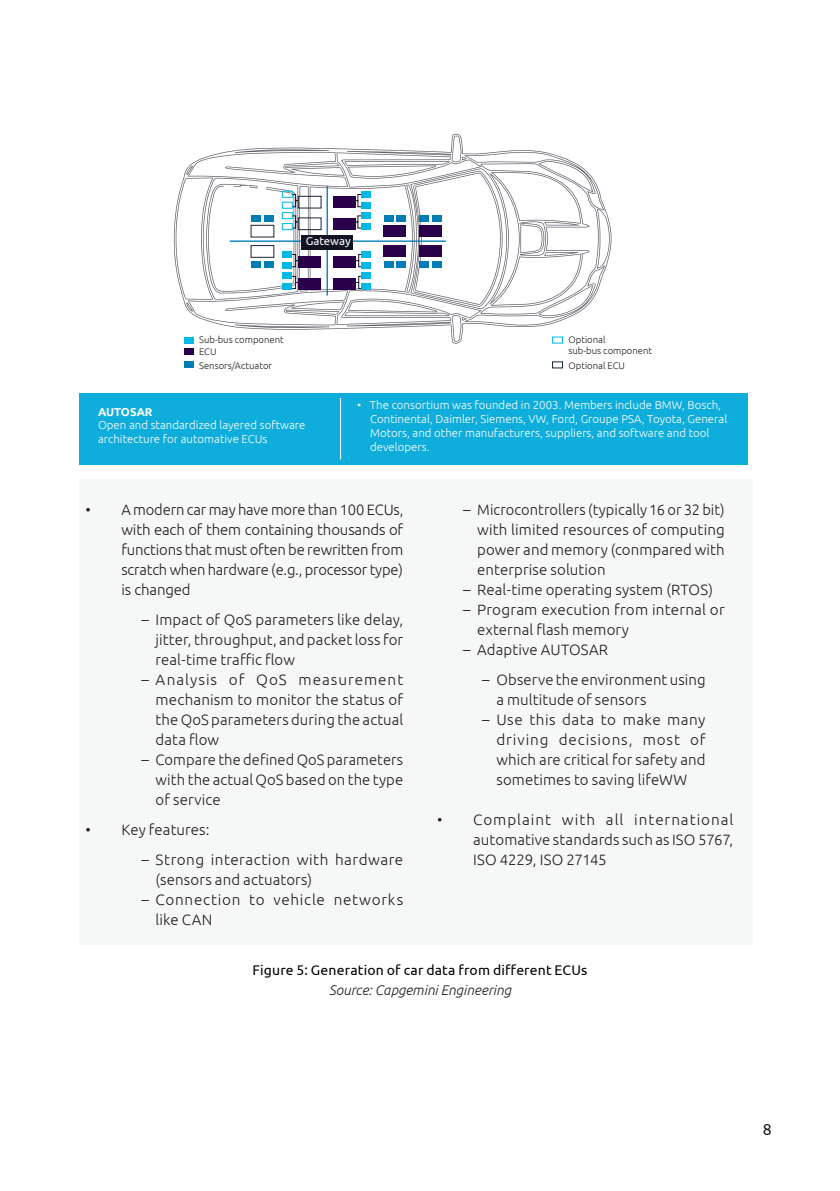
<style>
.page{position:relative;width:840px;height:1191px;background:#fff}
.page>*{position:absolute;margin:0;border:0;box-sizing:border-box;transform-origin:0 0}
.t1{font:16px "Ubuntu";color:#231f20}
.t2{font:300 15px/20px "Ubuntu";letter-spacing:.01em;color:#231f20;text-align:justify}
.t3{font:300 15px/20px "Ubuntu";letter-spacing:.045em;color:#231f20}
.t4{font:14px "Ubuntu";letter-spacing:.01em;color:#040503}
.t5{font:italic 300 14px "Ubuntu";color:#231f20}
.t6{font:300 11.4px/13.8px "Ubuntu";color:#fff}
.t7{font:11.4px "Ubuntu";color:#fff}
.t8{font:700 11.4px "Ubuntu";color:#fff}
.t9{font:300 9.4px/10.4px "Ubuntu";color:#231f20}
</style>
<div class="page">
<div style="left:79px;top:479px;width:673px;height:466px;background:#f6f7f7"></div>
<div style="left:184px;top:349px;width:10px;height:6px;background:#2a004a"></div>
<div style="left:184px;top:362px;width:10px;height:6px;background:#007cb6"></div>
<svg style="left:175px;top:136px;width:434px;height:206px"></svg>
<div style="left:282px;top:191px;width:10px;height:7px;border:1px solid #00b9e7"></div>
<div style="left:282px;top:212px;width:10px;height:7px;border:1px solid #00b9e7"></div>
<div style="left:282px;top:251px;width:10px;height:6px;background:#00b9e7"></div>
<div style="left:282px;top:262px;width:10px;height:6px;background:#00b9e7"></div>
<div style="left:298px;top:278px;width:23px;height:12px;background:#2a004a"></div>
<div style="left:282px;top:273px;width:10px;height:6px;background:#00b9e7"></div>
<div style="left:282px;top:284px;width:10px;height:6px;background:#00b9e7"></div>
<div style="left:361px;top:251px;width:10px;height:6px;background:#00b9e7"></div>
<div style="left:361px;top:262px;width:10px;height:6px;background:#00b9e7"></div>
<div style="left:361px;top:273px;width:10px;height:6px;background:#00b9e7"></div>
<div style="left:361px;top:284px;width:10px;height:6px;background:#00b9e7"></div>
<div style="left:361px;top:191px;width:10px;height:6px;background:#00b9e7"></div>
<div style="left:361px;top:202px;width:10px;height:6px;background:#00b9e7"></div>
<div style="left:361px;top:213px;width:10px;height:6px;background:#00b9e7"></div>
<div style="left:361px;top:223px;width:10px;height:7px;background:#00b9e7"></div>
<div style="left:79px;top:393px;width:668px;height:71px;background:#0eaddb"></div>
<hr style="left:340px;top:398px;width:1px;height:61px;background:#fff">
<p class="t7" style="left:305px;top:234px;width:47px">Gateway</p>
<p class="t9" style="left:199px;top:334px;width:86px">Sub-bus component</p>
<p class="t9" style="left:568px;top:334px;width:85px">Optional<br>sub-bus component</p>
<p class="t9" style="left:568px;top:360px;width:58px">Optional ECU</p>
<p class="t9" style="left:199px;top:344px;width:74px;line-height:14px">ECU<br>Sensors/Actuator</p>
<p class="t8" style="left:98px;top:404px;width:56px">AUTOSAR</p>
<p class="t6" style="left:98px;top:418px;width:209px">Open and standardized layered software architecture for automative ECUs</p>
<p class="t6" style="left:370px;top:398px;width:358px;text-indent:-13px">• The consortium was founded in 2003. Members include BMW, Bosch, Continental, Daimler, Siemens, VW, Ford, Groupe PSA, Toyota, General Motors, and other manufacturers, suppliers, and software and tool developers.</p>
<p class="t2" style="left:121px;top:499px;width:283px;text-indent:-36px">• A modern car may have more than 100 ECUs, with each of them containing thousands of functions that must often be rewritten from scratch when hardware (e.g., processor type) is changed</p>
<p class="t2" style="left:155px;top:609px;width:249px;text-indent:-14px">– Impact of QoS parameters like delay, jitter, throughput, and packet loss for real-time traffic flow</p>
<p class="t2" style="left:155px;top:669px;width:249px;text-indent:-14px">– Analysis of QoS measurement mechanism to monitor the status of the QoS parameters during the actual data flow</p>
<p class="t2" style="left:155px;top:749px;width:249px;text-indent:-14px">– Compare the defined QoS parameters with the actual QoS based on the type of service</p>
<p class="t2" style="left:85px;top:819px;width:126px">• Key features:</p>
<p class="t2" style="left:155px;top:849px;width:249px;text-indent:-14px">– Strong interaction with hardware (sensors and actuators)</p>
<p class="t3" style="left:155px;top:889px;width:249px;text-indent:-14px">– Connection to vehicle networks like CAN</p>
<p class="t2" style="left:477px;top:499px;width:249px;text-indent:-14px">– Microcontrollers (typically 16 or 32 bit) with limited resources of computing power and memory (conmpared with enterprise solution</p>
<p class="t2" style="left:463px;top:579px;width:251px">– Real-time operating system (RTOS)</p>
<p class="t2" style="left:477px;top:599px;width:249px;text-indent:-14px">– Program execution from internal or external flash memory</p>
<p class="t2" style="left:463px;top:639px;width:147px">– Adaptive AUTOSAR</p>
<p class="t2" style="left:496px;top:669px;width:210px;text-indent:-14px">– Observe the environment using a multitude of sensors</p>
<p class="t2" style="left:496px;top:709px;width:210px;text-indent:-14px">– Use this data to make many driving decisions, most of which are critical for safety and sometimes to saving lifeWW</p>
<p class="t2" style="left:473px;top:809px;width:261px;text-indent:-36px">• Complaint with all international automative standards such as ISO 5767, ISO 4229, ISO 27145</p>
<p class="t4" style="left:252px;top:961px;width:336px">Figure 5: Generation of car data from different ECUs</p>
<p class="t5" style="left:328px;top:981px;width:184px">Source: Capgemini Engineering</p>
<p class="t1" style="left:762px;top:1120px;width:11px">8</p>
</div>
